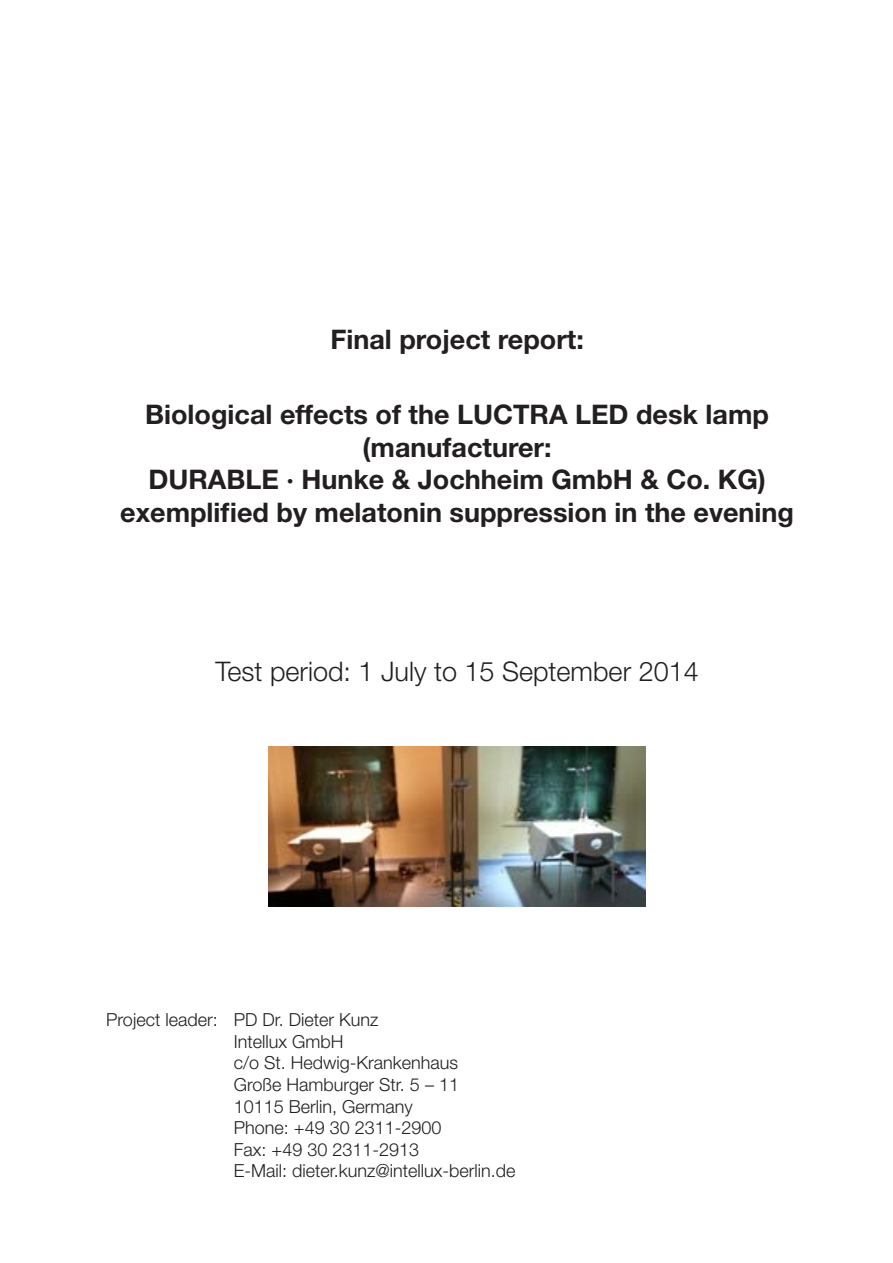
<style>
.page{position:relative;width:893px;height:1263px;background:#fff}
.page>*{position:absolute;margin:0;border:0;box-sizing:border-box;transform-origin:0 0}
.t1{font:700 27px/32.4px "Helvetica Neue LT Pro";color:#231f20;text-align:center}
.t2{font:300 27px "Helvetica Neue LT Pro";color:#231f20}
.t3{font:300 18px/21.6px "Helvetica Neue LT Pro";color:#231f20}
</style>
<div class="page">
<img style="left:269px;top:746px;width:376px;height:161px">
<h1 class="t1" style="left:330px;top:323px;width:255px">Final project report:</h1>
<h1 class="t1" style="left:120px;top:398px;width:675px">Biological effects of the LUCTRA LED desk lamp (manufacturer:<br>DURABLE · Hunke &amp; Jochheim GmbH &amp; Co. KG) exemplified by melatonin suppression in the evening</h1>
<h1 class="t2" style="left:215px;top:655px;width:485px">Test period: 1 July to 15 September 2014</h1>
<p class="t3" style="left:234px;top:1009px;width:283px;text-indent:-128px">Project leader: PD Dr. Dieter Kunz<br>Intellux GmbH<br>c/o St. Hedwig-Krankenhaus<br>Große Hamburger Str. 5 – 11<br>10115 Berlin, Germany<br>Phone: +49 30 2311-2900<br>Fax: +49 30 2311-2913<br>E-Mail: dieter.kunz@intellux-berlin.de</p>
</div>
